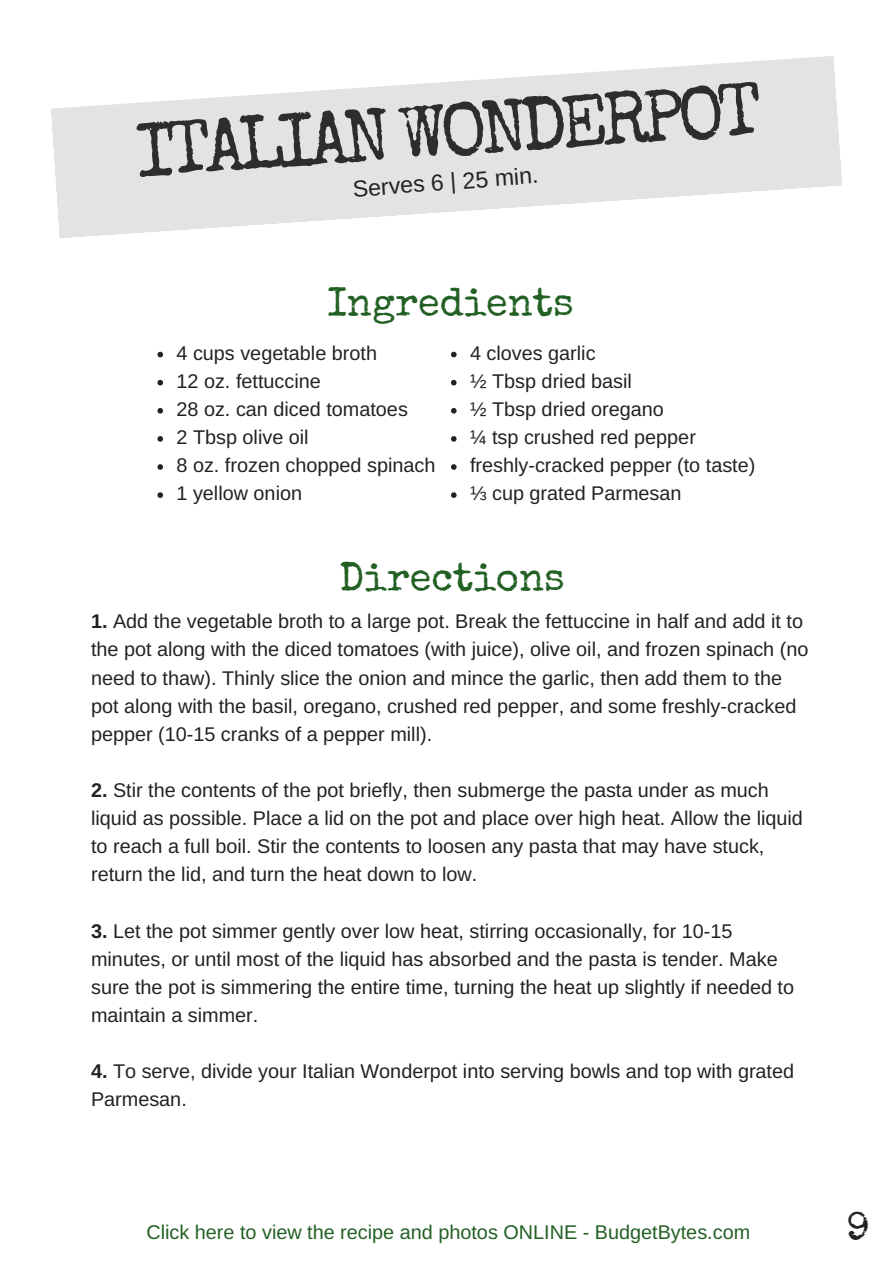
<style>
.page{position:relative;width:893px;height:1263px;background:#fff}
.page>*{position:absolute;margin:0;border:0;box-sizing:border-box;transform-origin:0 0}
.t1{font:74.4px "Special Elite";color:#000}
.t2{font:39.6px "Special Elite";color:#236024}
.t3{font:39.6px "Special Elite";color:#222}
.t4{font:23.1px "Arimo";color:#222}
.t5{font:19.8px/28px "Arimo";color:#222}
.t6{font:19.8px "Arimo";color:#236024}
.s1{font-weight:700}
</style>
<div class="page">
<svg style="left:157px;top:352px;width:6px;height:5px"></svg>
<svg style="left:157px;top:380px;width:6px;height:5px"></svg>
<svg style="left:157px;top:408px;width:6px;height:5px"></svg>
<svg style="left:157px;top:436px;width:6px;height:6px"></svg>
<svg style="left:157px;top:464px;width:6px;height:6px"></svg>
<svg style="left:157px;top:492px;width:6px;height:6px"></svg>
<svg style="left:451px;top:352px;width:5px;height:5px"></svg>
<svg style="left:451px;top:380px;width:5px;height:5px"></svg>
<svg style="left:451px;top:408px;width:5px;height:5px"></svg>
<svg style="left:451px;top:436px;width:5px;height:6px"></svg>
<svg style="left:451px;top:464px;width:5px;height:6px"></svg>
<svg style="left:451px;top:492px;width:5px;height:6px"></svg>
<svg style="left:51px;top:56px;width:791px;height:182px;fill:#e3e3e3"></svg>
<h1 class="t1" style="left:133px;top:105px;width:628px;rotate:-4deg">ITALIAN WONDERPOT</h1>
<p class="t4" style="left:352px;top:176px;width:188px;rotate:-4deg">Serves 6 | 25 min.</p>
<h2 class="t2" style="left:327px;top:277px;width:248px">Ingredients</h2>
<p class="t5" style="left:176px;top:339px;width:260px">4 cups vegetable broth<br>12 oz. fettuccine<br>28 oz. can diced tomatoes<br>2 Tbsp olive oil<br>8 oz. frozen chopped spinach<br>1 yellow onion</p>
<p class="t5" style="left:470px;top:339px;width:287px">4 cloves garlic<br>½ Tbsp dried basil<br>½ Tbsp dried oregano<br>¼ tsp crushed red pepper freshly-cracked pepper (to taste) ⅓ cup grated Parmesan</p>
<h2 class="t2" style="left:339px;top:552px;width:227px">Directions</h2>
<p class="t5" style="left:91px;top:608px;width:718px"><span class="s1">1.</span> Add the vegetable broth to a large pot. Break the fettuccine in half and add it to the pot along with the diced tomatoes (with juice), olive oil, and frozen spinach (no need to thaw). Thinly slice the onion and mince the garlic, then add them to the pot along with the basil, oregano, crushed red pepper, and some freshly-cracked pepper (10-15 cranks of a pepper mill).</p>
<p class="t5" style="left:91px;top:776px;width:713px"><span class="s1">2.</span> Stir the contents of the pot briefly, then submerge the pasta under as much liquid as possible. Place a lid on the pot and place over high heat. Allow the liquid to reach a full boil. Stir the contents to loosen any pasta that may have stuck, return the lid, and turn the heat down to low.</p>
<p class="t5" style="left:91px;top:917px;width:704px"><span class="s1">3.</span> Let the pot simmer gently over low heat, stirring occasionally, for 10-15 minutes, or until most of the liquid has absorbed and the pasta is tender. Make sure the pot is simmering the entire time, turning the heat up slightly if needed to maintain a simmer.</p>
<p class="t5" style="left:91px;top:1057px;width:704px"><span class="s1">4.</span> To serve, divide your Italian Wonderpot into serving bowls and top with grated<br>Parmesan.</p>
<p class="t6" style="left:146px;top:1221px;width:605px">Click here to view the recipe and photos ONLINE - BudgetBytes.com</p>
<h2 class="t3" style="left:846px;top:1202px;width:25px">9</h2>
</div>
